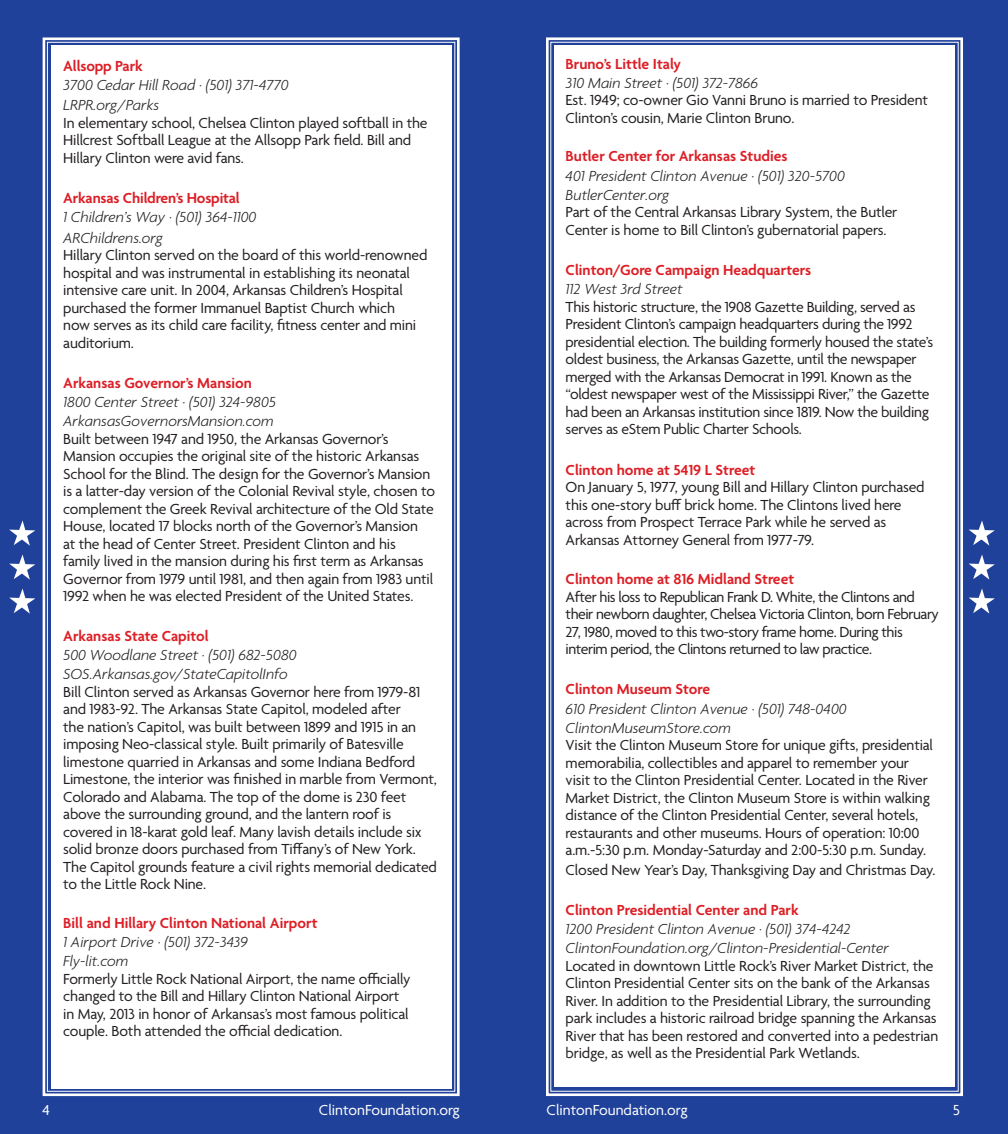
<style>
.page{position:relative;width:1008px;height:1134px;background:#fff}
.page>*{position:absolute;margin:0;border:0;box-sizing:border-box;transform-origin:0 0}
.t1{font:15.75px/17.5px "Agenda";letter-spacing:-.01em;color:#231f20}
.t2{font:italic 300 15.75px "Agenda";color:#231f20}
.t3{font:600 15.75px "Agenda";color:#dc1f26}
.t4{font:15.75px/17.5px "Agenda";letter-spacing:-.03em;color:#231f20}
.t5{font:15.75px "Agenda";color:#fff}
</style>
<div class="page">
<div style="left:0;top:0;width:504px;height:1134px;background:#20419a"></div>
<div style="left:42px;top:37px;width:418px;height:1060px;background:#fff"></div>
<svg style="left:9px;top:589px;width:26px;height:25px"></svg>
<svg style="left:9px;top:555px;width:26px;height:25px"></svg>
<svg style="left:9px;top:520px;width:26px;height:26px"></svg>
<div style="left:501px;top:0;width:507px;height:1134px;background:#20419a"></div>
<div style="left:546px;top:37px;width:417px;height:1060px;background:#fff"></div>
<svg style="left:969px;top:588px;width:26px;height:26px"></svg>
<svg style="left:969px;top:554px;width:26px;height:26px"></svg>
<svg style="left:969px;top:520px;width:26px;height:26px"></svg>
<p class="t3" style="left:63px;top:58px;width:81px">Allsopp Park</p>
<p class="t2" style="left:63px;top:76px;width:227px">3700 Cedar Hill Road · (501) 371-4770</p>
<p class="t2" style="left:63px;top:96px;width:97px">LRPR.org/Parks</p>
<p class="t1" style="left:63px;top:115px;width:366px">In elementary school, Chelsea Clinton played softball in the<br>Hillcrest Softball League at the Allsopp Park field. Bill and<br>Hillary Clinton were avid fans.</p>
<p class="t3" style="left:63px;top:190px;width:178px">Arkansas Children’s Hospital</p>
<p class="t2" style="left:63px;top:208px;width:195px">1 Children’s Way · (501) 364-1100</p>
<p class="t2" style="left:63px;top:228px;width:101px">ARChildrens.org</p>
<p class="t1" style="left:63px;top:247px;width:366px">Hillary Clinton served on the board of this world-renowned hospital and was instrumental in establishing its neonatal intensive care unit. In 2004, Arkansas Children’s Hospital purchased the former Immanuel Baptist Church which<br>now serves as its child care facility, fitness center and mini auditorium.</p>
<p class="t3" style="left:63px;top:374px;width:190px">Arkansas Governor’s Mansion</p>
<p class="t2" style="left:63px;top:393px;width:214px">1800 Center Street · (501) 324-9805</p>
<p class="t2" style="left:63px;top:412px;width:212px">ArkansasGovernorsMansion.com</p>
<p class="t1" style="left:63px;top:431px;width:373px">Built between 1947 and 1950, the Arkansas Governor’s Mansion occupies the original site of the historic Arkansas School for the Blind. The design for the Governor’s Mansion is a latter-day version of the Colonial Revival style, chosen to complement the Greek Revival architecture of the Old State House, located 17 blocks north of the Governor’s Mansion<br>at the head of Center Street. President Clinton and his family lived in the mansion during his first term as Arkansas Governor from 1979 until 1981, and then again from 1983 until 1992 when he was elected President of the United States.</p>
<p class="t3" style="left:63px;top:627px;width:147px">Arkansas State Capitol</p>
<p class="t2" style="left:63px;top:645px;width:235px">500 Woodlane Street · (501) 682-5080</p>
<p class="t2" style="left:63px;top:665px;width:226px">SOS.Arkansas.gov/StateCapitolInfo</p>
<p class="t1" style="left:63px;top:684px;width:375px">Bill Clinton served as Arkansas Governor here from 1979-81 and 1983-92. The Arkansas State Capitol, modeled after<br>the nation’s Capitol, was built between 1899 and 1915 in an imposing Neo-classical style. Built primarily of Batesville limestone quarried in Arkansas and some Indiana Bedford Limestone, the interior was finished in marble from Vermont, Colorado and Alabama. The top of the dome is 230 feet above the surrounding ground, and the lantern roof is covered in 18-karat gold leaf. Many lavish details include six solid bronze doors purchased from Tiffany’s of New York.<br>The Capitol grounds feature a civil rights memorial dedicated to the Little Rock Nine.</p>
<p class="t3" style="left:63px;top:914px;width:256px">Bill and Hillary Clinton National Airport</p>
<p class="t2" style="left:63px;top:932px;width:186px">1 Airport Drive · (501) 372-3439</p>
<p class="t2" style="left:63px;top:952px;width:67px">Fly-lit.com</p>
<p class="t1" style="left:63px;top:971px;width:349px">Formerly Little Rock National Airport, the name officially changed to the Bill and Hillary Clinton National Airport in May, 2013 in honor of Arkansas’s most famous political couple. Both attended the official dedication.</p>
<p class="t5" style="left:42px;top:1101px;width:9px">4</p>
<p class="t5" style="left:319px;top:1101px;width:143px">ClintonFoundation.org</p>
<p class="t3" style="left:566px;top:55px;width:117px">Bruno’s Little Italy</p>
<p class="t2" style="left:566px;top:73px;width:194px">310 Main Street · (501) 372-7866</p>
<p class="t1" style="left:566px;top:93px;width:364px">Est. 1949; co-owner Gio Vanni Bruno is married to President<br>Clinton’s cousin, Marie Clinton Bruno.</p>
<p class="t3" style="left:566px;top:148px;width:224px">Butler Center for Arkansas Studies</p>
<p class="t2" style="left:566px;top:166px;width:281px">401 President Clinton Avenue · (501) 320-5700</p>
<p class="t2" style="left:566px;top:185px;width:105px">ButlerCenter.org</p>
<p class="t1" style="left:566px;top:205px;width:333px">Part of the Central Arkansas Library System, the Butler<br>Center is home to Bill Clinton’s gubernatorial papers.</p>
<p class="t3" style="left:566px;top:262px;width:247px">Clinton/Gore Campaign Headquarters</p>
<p class="t2" style="left:566px;top:280px;width:118px">112 West 3rd Street</p>
<p class="t1" style="left:566px;top:299px;width:369px">This historic structure, the 1908 Gazette Building, served as President Clinton’s campaign headquarters during the 1992 presidential election. The building formerly housed the state’s oldest business, the Arkansas Gazette, until the newspaper merged with the Arkansas Democrat in 1991. Known as the “oldest newspaper west of the Mississippi River,” the Gazette had been an Arkansas institution since 1819. Now the building serves as eStem Public Charter Schools.</p>
<p class="t3" style="left:566px;top:461px;width:191px">Clinton home at 5419 L Street</p>
<p class="t1" style="left:566px;top:479px;width:361px">On January 5, 1977, young Bill and Hillary Clinton purchased this one-story buff brick home. The Clintons lived here across from Prospect Terrace Park while he served as Arkansas Attorney General from 1977-79.</p>
<p class="t3" style="left:566px;top:571px;width:230px">Clinton home at 816 Midland Street</p>
<p class="t4" style="left:566px;top:589px;width:375px">After his loss to Republican Frank D. White, the Clintons and their newborn daughter, Chelsea Victoria Clinton, born February 27, 1980, moved to this two-story frame home. During this interim period, the Clintons returned to law practice.</p>
<p class="t3" style="left:566px;top:681px;width:146px">Clinton Museum Store</p>
<p class="t2" style="left:566px;top:699px;width:283px">610 President Clinton Avenue · (501) 748-0400</p>
<p class="t2" style="left:566px;top:718px;width:167px">ClintonMuseumStore.com</p>
<p class="t1" style="left:566px;top:738px;width:369px">Visit the Clinton Museum Store for unique gifts, presidential memorabilia, collectibles and apparel to remember your visit to the Clinton Presidential Center. Located in the River Market District, the Clinton Museum Store is within walking distance of the Clinton Presidential Center, several hotels, restaurants and other museums. Hours of operation: 10:00 a.m.-5:30 p.m. Monday-Saturday and 2:00-5:30 p.m. Sunday.</p>
<p class="t1" style="left:566px;top:862px;width:371px">Closed New Year’s Day, Thanksgiving Day and Christmas Day.</p>
<p class="t3" style="left:566px;top:901px;width:234px">Clinton Presidential Center and Park</p>
<p class="t2" style="left:566px;top:920px;width:287px">1200 President Clinton Avenue · (501) 374-4242</p>
<p class="t2" style="left:566px;top:939px;width:325px">ClintonFoundation.org/Clinton-Presidential-Center</p>
<p class="t1" style="left:566px;top:958px;width:374px">Located in downtown Little Rock’s River Market District, the Clinton Presidential Center sits on the bank of the Arkansas River. In addition to the Presidential Library, the surrounding park includes a historic railroad bridge spanning the Arkansas River that has been restored and converted into a pedestrian bridge, as well as the Presidential Park Wetlands.</p>
<p class="t5" style="left:547px;top:1101px;width:143px">ClintonFoundation.org</p>
<p class="t5" style="left:953px;top:1101px;width:9px">5</p>
</div>
